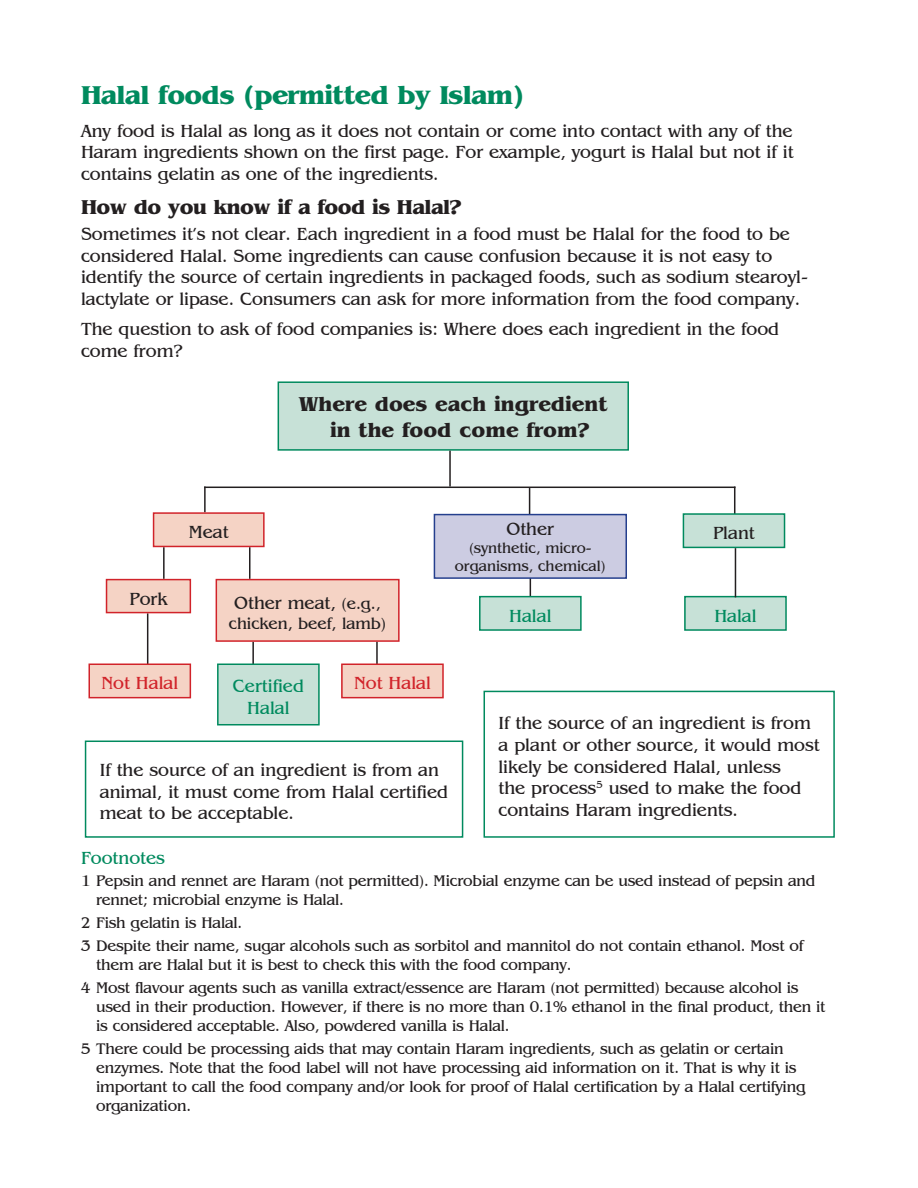
<style>
.page{position:relative;width:918px;height:1188px;background:#fff}
.page>*{position:absolute;margin:0;border:0;box-sizing:border-box;transform-origin:0 0}
.t1{font:700 27px "Benguiat";letter-spacing:-.025em;color:#008a5e}
.t2{font:700 21px/25.2px "Benguiat";color:#231f20}
.t3{font:700 21px "Benguiat";letter-spacing:-.025em;color:#231f20}
.t4{font:18px/21.6px "Benguiat IT Cby BT";color:#231f20}
.t5{font:18px/21.6px "Benguiat IT Cby BT";color:#008a5e;text-align:center}
.t6{font:18px "Benguiat IT Cby BT";color:#d1232a}
.t7{font:16.5px "Benguiat IT Cby BT";color:#231f20}
.t8{font:15.75px/18.9px "Benguiat IT Cby BT";letter-spacing:-.01em;color:#231f20}
.t9{font:15px/18px "Benguiat IT Cby BT";color:#231f20;text-align:center}
.s1{font-size:16.5px}
</style>
<div class="page">
<div style="left:278px;top:382px;width:350px;height:68px;background:#c7e1d7"></div>
<div style="left:278px;top:381px;width:351px;height:70px;border:2px solid #008a5e"></div>
<hr style="left:449px;top:451px;width:2px;height:36px;background:#231f20">
<hr style="left:249px;top:547px;width:1px;height:32px;background:#231f20">
<hr style="left:252px;top:642px;width:2px;height:22px;background:#231f20">
<hr style="left:376px;top:642px;width:2px;height:25px;background:#231f20">
<hr style="left:163px;top:547px;width:2px;height:32px;background:#231f20">
<hr style="left:147px;top:613px;width:1px;height:51px;background:#231f20">
<hr style="left:530px;top:577px;width:1px;height:40px;background:#231f20">
<svg style="left:734px;top:488px;width:1px;height:25px"></svg>
<svg style="left:529px;top:488px;width:1px;height:26px"></svg>
<hr style="left:204px;top:487px;width:2px;height:25px;background:#231f20">
<hr style="left:204px;top:487px;width:531px;height:1px;background:#231f20">
<div style="left:434px;top:515px;width:192px;height:63px;background:#cccce2"></div>
<div style="left:434px;top:514px;width:193px;height:65px;border:2px solid #253f8e"></div>
<div style="left:683px;top:514px;width:102px;height:33px;background:#c7e1d7"></div>
<div style="left:683px;top:513px;width:102px;height:35px;border:2px solid #008a5e"></div>
<div style="left:685px;top:597px;width:101px;height:33px;background:#c7e1d7"></div>
<div style="left:684px;top:596px;width:103px;height:35px;border:2px solid #008a5e"></div>
<div style="left:480px;top:597px;width:101px;height:33px;background:#c7e1d7"></div>
<div style="left:479px;top:596px;width:103px;height:35px;border:2px solid #008a5e"></div>
<div style="left:218px;top:664px;width:101px;height:61px;background:#c7e1d7"></div>
<div style="left:217px;top:664px;width:103px;height:61px;border:2px solid #008a5e"></div>
<div style="left:154px;top:513px;width:110px;height:33px;background:#f5d3c5"></div>
<div style="left:153px;top:512px;width:112px;height:35px;border:2px solid #d1232a"></div>
<div style="left:216px;top:580px;width:183px;height:61px;background:#f5d3c5"></div>
<div style="left:216px;top:579px;width:184px;height:63px;border:2px solid #d1232a"></div>
<div style="left:107px;top:580px;width:83px;height:33px;background:#f5d3c5"></div>
<div style="left:106px;top:579px;width:85px;height:34px;border:2px solid #d1232a"></div>
<div style="left:89px;top:664px;width:101px;height:34px;background:#f5d3c5"></div>
<div style="left:88px;top:664px;width:103px;height:34px;border:2px solid #d1232a"></div>
<div style="left:342px;top:664px;width:101px;height:34px;background:#f5d3c5"></div>
<div style="left:341px;top:664px;width:103px;height:34px;border:2px solid #d1232a"></div>
<div style="left:484px;top:691px;width:351px;height:147px;border:2px solid #008a5e"></div>
<div style="left:85px;top:741px;width:378px;height:97px;border:2px solid #008a5e"></div>
<hr style="left:735px;top:548px;width:1px;height:49px;background:#231f20">
<h1 class="t1" style="left:81px;top:80px;width:445px">Halal foods (permitted by Islam)</h1>
<p class="t4" style="left:81px;top:120px;width:714px;text-align:justify">Any food is Halal as long as it does not contain or come into contact with any of the Haram ingredients shown on the first page. For example, yogurt is Halal but not if it contains gelatin as one of the ingredients.</p>
<p class="t3" style="left:81px;top:195px;width:382px">How do you know if a food is Halal?</p>
<p class="t4" style="left:81px;top:223px;width:729px">Sometimes it’s not clear. Each ingredient in a food must be Halal for the food to be considered Halal. Some ingredients can cause confusion because it is not easy to identify the source of certain ingredients in packaged foods, such as sodium stearoyl&shy;lactylate or lipase. Consumers can ask for more information from the food company.</p>
<p class="t4" style="left:81px;top:318px;width:700px">The question to ask of food companies is: Where does each ingredient in the food come from?</p>
<p class="t2" style="left:330px;top:392px;width:279px;text-indent:-31px">Where does each ingredient in the food come from?</p>
<p class="t4" style="left:189px;top:521px;width:41px">Meat</p>
<p class="t4" style="left:130px;top:587px;width:39px">Pork</p>
<p class="t4" style="left:234px;top:592px;width:148px">Other meat, <span class="s1">(e.g.,</span></p>
<p class="t7" style="left:229px;top:613px;width:159px">chicken, beef, lamb)</p>
<p class="t6" style="left:101px;top:672px;width:78px">Not Halal</p>
<p class="t6" style="left:354px;top:672px;width:78px">Not Halal</p>
<p class="t5" style="left:233px;top:675px;width:72px">Certified<br>Halal</p>
<p class="t4" style="left:507px;top:518px;width:49px">Other</p>
<p class="t9" style="left:455px;top:539px;width:152px">(synthetic, micro&shy;organisms, chemical)</p>
<p class="t4" style="left:713px;top:522px;width:43px">Plant</p>
<p class="t5" style="left:509px;top:605px;width:44px">Halal</p>
<p class="t5" style="left:714px;top:605px;width:44px">Halal</p>
<p class="t4" style="left:100px;top:759px;width:350px">If the source of an ingredient is from an animal, it must come from Halal certified meat to be acceptable.</p>
<p class="t4" style="left:499px;top:712px;width:323px">If the source of an ingredient is from a plant or other source, it would most likely be considered Halal, unless<br>the process<sup>5</sup> used to make the food contains Haram ingredients.</p>
<p class="t5" style="left:81px;top:847px;width:85px">Footnotes</p>
<p class="t8" style="left:96px;top:871px;width:721px;text-indent:-15px">1 Pepsin and rennet are Haram (not permitted). Microbial enzyme can be used instead of pepsin and rennet; microbial enzyme is Halal.</p>
<p class="t8" style="left:81px;top:911px;width:724px;line-height:23.2px">2 Fish gelatin is Halal.<br>3 Despite their name, sugar alcohols such as sorbitol and mannitol do not contain ethanol. Most of</p>
<p class="t8" style="left:81px;top:953px;width:719px;line-height:23.2px;text-indent:15px">them are Halal but it is best to check this with the food company.<br>4 Most flavour agents such as vanilla extract/essence are Haram (not permitted) because alcohol is</p>
<p class="t8" style="left:96px;top:997px;width:731px">used in their production. However, if there is no more than 0.1% ethanol in the final product, then it is considered acceptable. Also, powdered vanilla is Halal.</p>
<p class="t8" style="left:96px;top:1039px;width:711px;text-indent:-15px">5 There could be processing aids that may contain Haram ingredients, such as gelatin or certain enzymes. Note that the food label will not have processing aid information on it. That is why it is important to call the food company and/or look for proof of Halal certification by a Halal certifying organization.</p>
</div>
